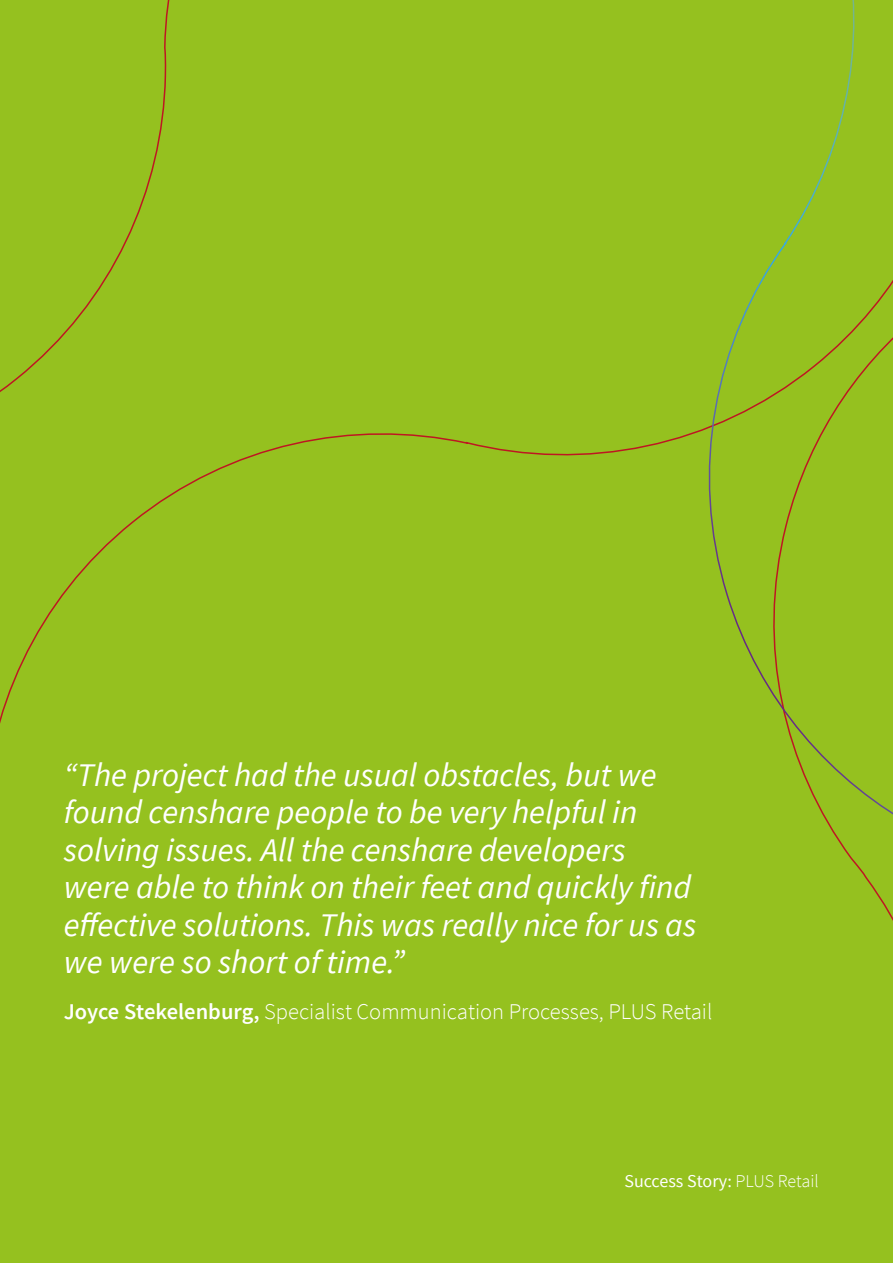
<style>
.page{position:relative;width:893px;height:1263px;background:#95c11f}
.page>*{position:absolute;margin:0;border:0;box-sizing:border-box;transform-origin:0 0}
.t1{font:italic 33px/37.5px "Source Sans Pro";color:#fff}
.t2{font:300 22.5px "Source Sans Pro";color:#fff}
.t3{font:18px "Source Sans Pro";color:#fff}
.s1{font-weight:600}
.s2{font-weight:300}
</style>
<div class="page">
<div style="left:302px;top:0;width:591px;height:924px;background:#95c11f"></div>
<p class="t1" style="left:64px;top:756px;width:634px">“The project had the usual obstacles, but we found censhare people to be very helpful in solving issues. All the censhare developers were able to think on their feet and quickly find effective solutions. This was really nice for us as we were so short of time.”</p>
<p class="t2" style="left:64px;top:998px;width:650px"><span class="s1">Joyce Stekelenburg,</span> Specialist Communication Processes, PLUS Retail</p>
<p class="t3" style="left:624px;top:1170px;width:196px">Success Story: <span class="s2">PLUS Retail</span></p>
</div>
